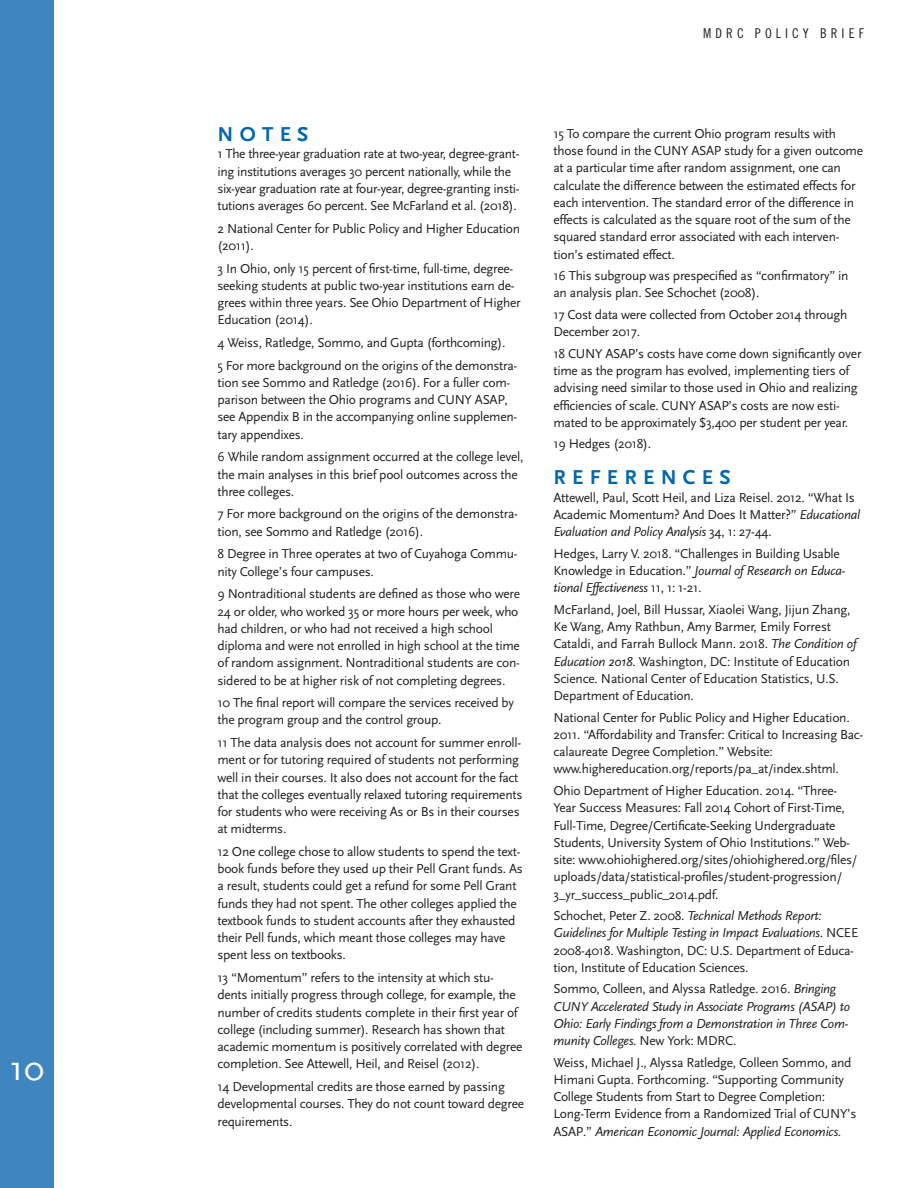
<style>
.page{position:relative;width:918px;height:1188px;background:#fff}
.page>*{position:absolute;margin:0;border:0;box-sizing:border-box;transform-origin:0 0}
.t1{font:36px "Scala Sans";color:#fff}
.subhead_A{font:700 21px "Scala Sans";letter-spacing:.3em;color:#0067aa}
.Note_Text{font:13.5px/17.2px "Scala Sans";letter-spacing:-.02em;color:#231f20}
.References{font:13.5px/17.2px "Scala Sans";letter-spacing:-.02em;color:#231f20}
.References-2{font:italic 13.5px/17.2px "Scala Sans";letter-spacing:-.02em;color:#231f20}
.t2{font:13.5px "Trade Gothic Cond Eighteen";letter-spacing:.3em;color:#231f20}
.s1{font-style:italic}
.s2{font-style:normal}
</style>
<div class="page">
<div style="left:0;top:0;width:54px;height:1188px;background:#3f85c0"></div>
<h1 class="t1" style="left:10px;top:1049px;width:36px">10</h1>
<p class="t2" style="left:703px;top:25px;width:162px">MDRC POLICY BRIEF</p>
<p class="subhead_A" style="left:218px;top:123px;width:93px">NOTES</p>
<p class="Note_Text" style="left:218px;top:146px;width:304px">1 The three-year graduation rate at two-year, degree-grant&shy;ing institutions averages 30 percent nationally, while the six-year graduation rate at four-year, degree-granting insti&shy;tutions averages 60 percent. See McFarland et al. (2018).</p>
<p class="Note_Text" style="left:218px;top:220px;width:304px">2 National Center for Public Policy and Higher Education (2011).</p>
<p class="Note_Text" style="left:218px;top:260px;width:305px">3 In Ohio, only 15 percent of first-time, full-time, degree&shy;seeking students at public two-year institutions earn de&shy;grees within three years. See Ohio Department of Higher Education (2014).</p>
<p class="Note_Text" style="left:218px;top:334px;width:290px">4 Weiss, Ratledge, Sommo, and Gupta (forthcoming).</p>
<p class="Note_Text" style="left:218px;top:357px;width:301px">5 For more background on the origins of the demonstra&shy;tion see Sommo and Ratledge (2016). For a fuller com&shy;parison between the Ohio programs and CUNY ASAP, see Appendix B in the accompanying online supplemen&shy;tary appendixes.</p>
<p class="Note_Text" style="left:218px;top:449px;width:308px">6 While random assignment occurred at the college level, the main analyses in this brief pool outcomes across the three colleges.</p>
<p class="Note_Text" style="left:218px;top:506px;width:302px">7 For more background on the origins of the demonstra&shy;tion, see Sommo and Ratledge (2016).</p>
<p class="Note_Text" style="left:218px;top:546px;width:302px">8 Degree in Three operates at two of Cuyahoga Commu&shy;nity College’s four campuses.</p>
<p class="Note_Text" style="left:218px;top:586px;width:304px">9 Nontraditional students are defined as those who were 24 or older, who worked 35 or more hours per week, who had children, or who had not received a high school diploma and were not enrolled in high school at the time of random assignment. Nontraditional students are con&shy;sidered to be at higher risk of not completing degrees.</p>
<p class="Note_Text" style="left:218px;top:694px;width:298px">10 The final report will compare the services received by the program group and the control group.</p>
<p class="Note_Text" style="left:218px;top:734px;width:306px">11 The data analysis does not account for summer enroll&shy;ment or for tutoring required of students not performing well in their courses. It also does not account for the fact that the colleges eventually relaxed tutoring requirements for students who were receiving As or Bs in their courses at midterms.</p>
<p class="Note_Text" style="left:218px;top:843px;width:307px">12 One college chose to allow students to spend the text&shy;book funds before they used up their Pell Grant funds. As a result, students could get a refund for some Pell Grant funds they had not spent. The other colleges applied the textbook funds to student accounts after they exhausted their Pell funds, which meant those colleges may have spent less on textbooks.</p>
<p class="Note_Text" style="left:218px;top:969px;width:307px">13 “Momentum” refers to the intensity at which stu&shy;dents initially progress through college, for example, the number of credits students complete in their first year of college (including summer). Research has shown that academic momentum is positively correlated with degree completion. See Attewell, Heil, and Reisel (2012).</p>
<p class="Note_Text" style="left:218px;top:1078px;width:308px">14 Developmental credits are those earned by passing developmental courses. They do not count toward degree requirements.</p>
<p class="Note_Text" style="left:554px;top:125px;width:311px">15 To compare the current Ohio program results with those found in the CUNY ASAP study for a given outcome at a particular time after random assignment, one can calculate the difference between the estimated effects for each intervention. The standard error of the difference in effects is calculated as the square root of the sum of the squared standard error associated with each interven&shy;tion’s estimated effect.</p>
<p class="Note_Text" style="left:554px;top:267px;width:297px">16 This subgroup was prespecified as “confirmatory” in an analysis plan. See Schochet (2008).</p>
<p class="Note_Text" style="left:554px;top:306px;width:295px">17 Cost data were collected from October 2014 through<br>December 2017.</p>
<p class="Note_Text" style="left:554px;top:345px;width:310px">18 CUNY ASAP’s costs have come down significantly over time as the program has evolved, implementing tiers of advising need similar to those used in Ohio and realizing efficiencies of scale. CUNY ASAP’s costs are now esti&shy;mated to be approximately $3,400 per student per year.</p>
<p class="Note_Text" style="left:554px;top:436px;width:99px">19 Hedges (2018).</p>
<p class="subhead_A" style="left:554px;top:466px;width:179px">REFERENCES</p>
<p class="References" style="left:554px;top:489px;width:308px">Attewell, Paul, Scott Heil, and Liza Reisel. 2012. “What Is<br>Academic Momentum? And Does It Matter?” <span class="s1">Educational<br>Evaluation and Policy Analysis</span> 34, 1: 27-44.</p>
<p class="References" style="left:554px;top:545px;width:294px">Hedges, Larry V. 2018. “Challenges in Building Usable<br>Knowledge in Education.” <span class="s1">Journal of Research on Educa&shy;tional Effectiveness</span> 11, 1: 1-21.</p>
<p class="References" style="left:554px;top:601px;width:305px">McFarland, Joel, Bill Hussar, Xiaolei Wang, Jijun Zhang, Ke Wang, Amy Rathbun, Amy Barmer, Emily Forrest Cataldi, and Farrah Bullock Mann. 2018. <span class="s1">The Condition of Education 2018</span>. Washington, DC: Institute of Education Science. National Center of Education Statistics, U.S.<br>Department of Education.</p>
<p class="References" style="left:554px;top:709px;width:311px">National Center for Public Policy and Higher Education.<br>2011. “Affordability and Transfer: Critical to Increasing Bac&shy;calaureate Degree Completion.” Website: www.highereducation.org/reports/pa_at/index.shtml.</p>
<p class="References" style="left:554px;top:782px;width:305px">Ohio Department of Higher Education. 2014. “Three-Year Success Measures: Fall 2014 Cohort of First-Time, Full-Time, Degree/Certificate-Seeking Undergraduate Students, University System of Ohio Institutions.” Web&shy;site: www.ohiohighered.org/sites/ohiohighered.org/files/ uploads/data/statistical-profiles/student-progression/ 3_yr_success_public_2014.pdf.</p>
<p class="References" style="left:554px;top:907px;width:306px">Schochet, Peter Z. 2008. <span class="s1">Technical Methods Report:<br>Guidelines for Multiple Testing in Impact Evaluations</span>. NCEE 2008-4018. Washington, DC: U.S. Department of Educa&shy;tion, Institute of Education Sciences.</p>
<p class="References-2" style="left:554px;top:981px;width:298px"><span class="s2">Sommo, Colleen, and Alyssa Ratledge. 2016.</span> Bringing CUNY Accelerated Study in Associate Programs (ASAP) to Ohio: Early Findings from a Demonstration in Three Com&shy;munity Colleges<span class="s2">. New York: MDRC.</span></p>
<p class="References" style="left:554px;top:1054px;width:304px">Weiss, Michael J., Alyssa Ratledge, Colleen Sommo, and Himani Gupta. Forthcoming. “Supporting Community College Students from Start to Degree Completion:<br>Long-Term Evidence from a Randomized Trial of CUNY’s ASAP.” <span class="s1">American Economic Journal: Applied Economics</span>.</p>
</div>
